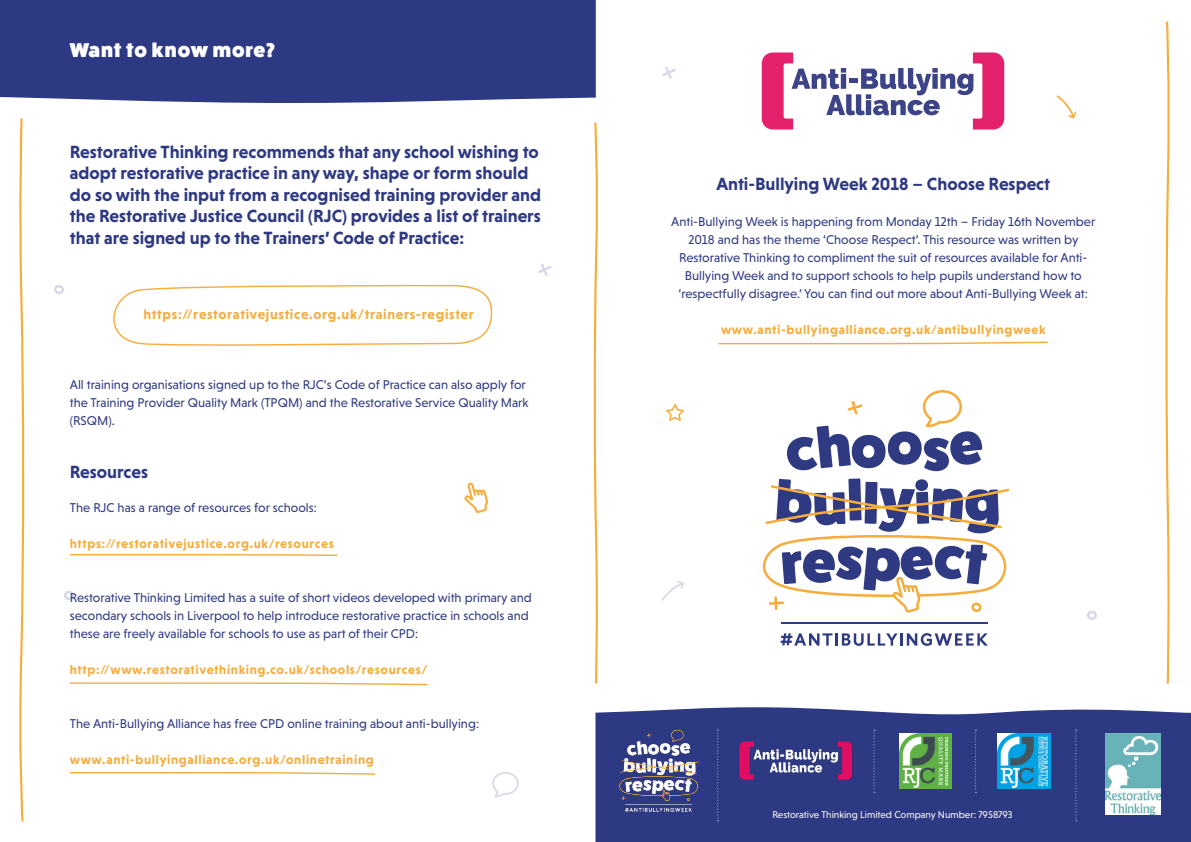
<style>
.page{position:relative;width:1191px;height:842px;background:#fff}
.page>*{position:absolute;margin:0;border:0;box-sizing:border-box;transform-origin:0 0}
.t1{font:800 20px "Fat Frank";letter-spacing:.05em;color:#fff}
.t2{font:700 18px/21.6px "Niveau Grotesk";color:#2e3983}
.t3{font:700 14px "Niveau Grotesk";letter-spacing:.05em;color:#f7ac3b}
.t4{font:13px/18px "Niveau Grotesk";color:#2e3983}
.t5{font:700 13px "Niveau Grotesk";letter-spacing:.05em;color:#f7ac3b}
.t6{font:10px "Niveau Grotesk";color:#fff}
</style>
<div class="page">
<div style="left:0;top:0;width:596px;height:103px;background:#2e3983"></div>
<div style="left:595px;top:707px;width:596px;height:135px;background:#2e3983"></div>
<img style="left:615px;top:728px;width:87px;height:88px">
<img style="left:731px;top:739px;width:126px;height:43px">
<img style="left:899px;top:734px;width:52px;height:54px">
<img style="left:997px;top:734px;width:53px;height:54px">
<img style="left:1105px;top:734px;width:55px;height:80px">
<svg style="left:873px;top:729px;width:2px;height:64px"></svg>
<svg style="left:1075px;top:729px;width:1px;height:92px"></svg>
<svg style="left:974px;top:729px;width:2px;height:64px"></svg>
<svg style="left:717px;top:729px;width:1px;height:92px"></svg>
<svg style="left:69px;top:554px;width:269px;height:3px"></svg>
<svg style="left:718px;top:341px;width:330px;height:4px"></svg>
<svg style="left:69px;top:682px;width:359px;height:4px"></svg>
<svg style="left:69px;top:772px;width:307px;height:3px"></svg>
<svg style="left:787px;top:390px;width:195px;height:82px"></svg>
<svg style="left:762px;top:478px;width:247px;height:135px"></svg>
<svg style="left:780px;top:633px;width:208px;height:13px"></svg>
<hr style="left:781px;top:622px;width:206px;height:2px;background:#2f3a83">
<svg style="left:761px;top:52px;width:243px;height:78px"></svg>
<svg style="left:19px;top:118px;width:6px;height:704px"></svg>
<svg style="left:1165px;top:21px;width:5px;height:663px"></svg>
<svg style="left:593px;top:122px;width:5px;height:562px"></svg>
<svg style="left:113px;top:284px;width:380px;height:62px"></svg>
<svg style="left:464px;top:482px;width:24px;height:31px"></svg>
<svg style="left:666px;top:404px;width:18px;height:17px"></svg>
<svg style="left:1056px;top:95px;width:20px;height:23px"></svg>
<svg style="left:492px;top:772px;width:27px;height:25px"></svg>
<svg style="left:661px;top:581px;width:23px;height:20px"></svg>
<svg style="left:538px;top:263px;width:13px;height:13px"></svg>
<svg style="left:662px;top:66px;width:14px;height:13px"></svg>
<svg style="left:64px;top:591px;width:10px;height:9px"></svg>
<svg style="left:1087px;top:610px;width:10px;height:10px"></svg>
<svg style="left:54px;top:285px;width:10px;height:9px"></svg>
<h1 class="t1" style="left:70px;top:38px;width:206px">Want to know more?</h1>
<p class="t2" style="left:70px;top:141px;width:473px">Restorative Thinking recommends that any school wishing to adopt restorative practice in any way, shape or form should do so with the input from a recognised training provider and the Restorative Justice Council (RJC) provides a list of trainers that are signed up to the Trainers’ Code of Practice:</p>
<p class="t3" style="left:144px;top:306px;width:332px">https://restorativejustice.org.uk/trainers-register</p>
<p class="t4" style="left:70px;top:376px;width:460px">All training organisations signed up to the RJC’s Code of Practice can also apply for the Training Provider Quality Mark (TPQM) and the Restorative Service Quality Mark (RSQM).</p>
<h2 class="t2" style="left:70px;top:460px;width:80px">Resources</h2>
<p class="t4" style="left:70px;top:498px;width:249px">The RJC has a range of resources for schools:</p>
<p class="t5" style="left:70px;top:536px;width:265px">https://restorativejustice.org.uk/resources</p>
<p class="t4" style="left:70px;top:588px;width:463px">Restorative Thinking Limited has a suite of short videos developed with primary and secondary schools in Liverpool to help introduce restorative practice in schools and these are freely available for schools to use as part of their CPD:</p>
<p class="t5" style="left:70px;top:662px;width:359px">http://www.restorativethinking.co.uk/schools/resources/</p>
<p class="t4" style="left:70px;top:714px;width:411px">The Anti-Bullying Alliance has free CPD online training about anti-bullying:</p>
<p class="t5" style="left:70px;top:752px;width:305px">www.anti-bullyingalliance.org.uk/onlinetraining</p>
<h2 class="t2" style="left:716px;top:173px;width:335px">Anti-Bullying Week 2018 – Choose Respect</h2>
<p class="t4" style="left:671px;top:212px;width:425px;text-align:center">Anti-Bullying Week is happening from Monday 12th – Friday 16th November 2018 and has the theme ‘Choose Respect’. This resource was written by Restorative Thinking to compliment the suit of resources available for Anti-Bullying Week and to support schools to help pupils understand how to ‘respectfully disagree.’ You can find out more about Anti-Bullying Week at:</p>
<p class="t5" style="left:721px;top:322px;width:326px">www.anti-bullyingalliance.org.uk/antibullyingweek</p>
<p class="t6" style="left:772px;top:808px;width:242px">Restorative Thinking Limited Company Number: 7958793</p>
</div>
